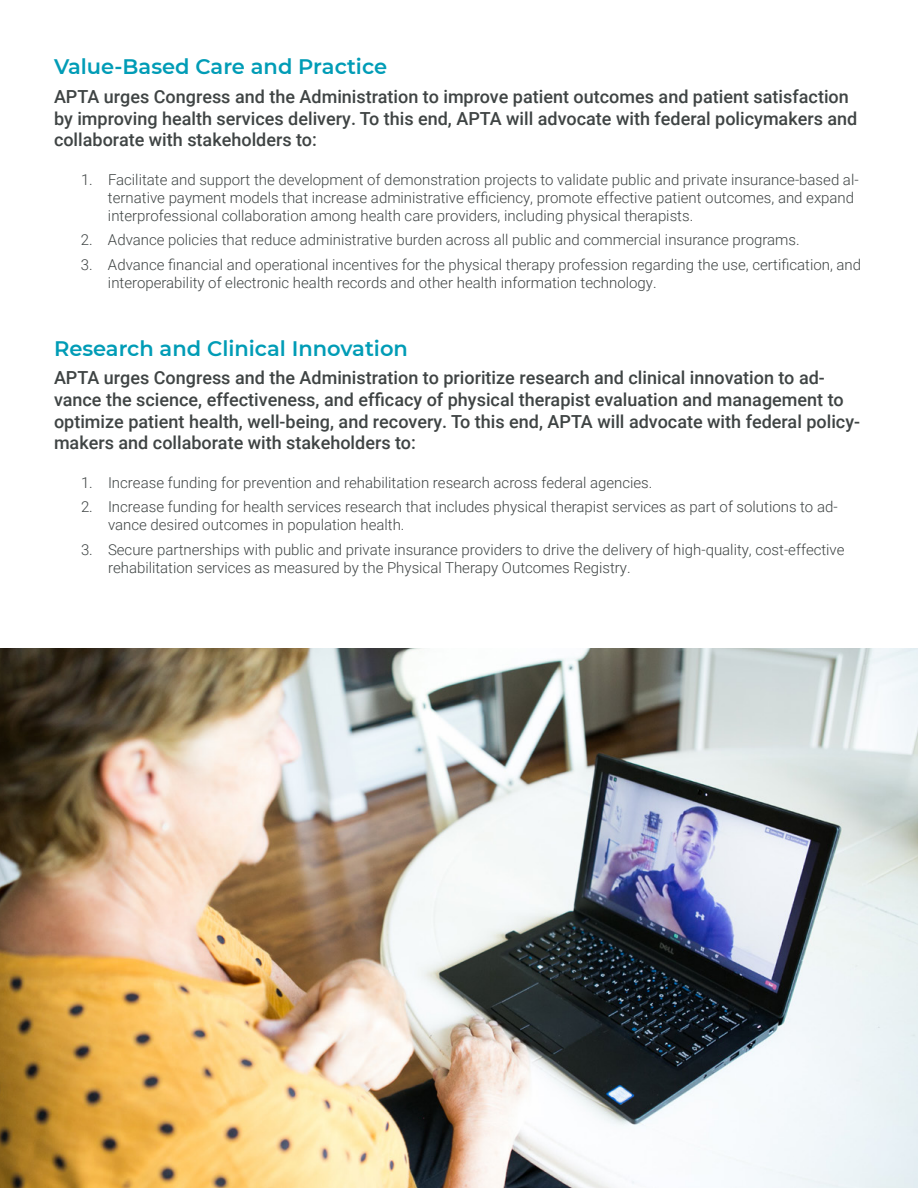
<style>
.page{position:relative;width:918px;height:1188px;background:#fff}
.page>*{position:absolute;margin:0;border:0;box-sizing:border-box;transform-origin:0 0}
.t1{font:600 21px "APTA Sans";color:#009cb6}
.t2{font:500 18px/21.8px "Roboto";color:#3f4444}
.t3{font:300 15px/18px "Roboto";color:#3f4444}
</style>
<div class="page">
<img style="left:0;top:648px;width:918px;height:540px">
<h1 class="t1" style="left:54px;top:52px;width:335px">Value-Based Care and Practice</h1>
<p class="t2" style="left:54px;top:85px;width:805px">APTA urges Congress and the Administration to improve patient outcomes and patient satisfaction by improving health services delivery. To this end, APTA will advocate with federal policymakers and collaborate with stakeholders to:</p>
<p class="t3" style="left:108px;top:170px;width:752px;text-indent:-27px">1. Facilitate and support the development of demonstration projects to validate public and private insurance-based al&shy;ternative payment models that increase administrative efficiency, promote effective patient outcomes, and expand interprofessional collaboration among health care providers, including physical therapists.</p>
<p class="t3" style="left:81px;top:230px;width:720px">2. Advance policies that reduce administrative burden across all public and commercial insurance programs.</p>
<p class="t3" style="left:108px;top:255px;width:755px;text-indent:-27px">3. Advance financial and operational incentives for the physical therapy profession regarding the use, certification, and interoperability of electronic health records and other health information technology.</p>
<h1 class="t1" style="left:54px;top:333px;width:355px">Research and Clinical Innovation</h1>
<p class="t2" style="left:54px;top:366px;width:808px">APTA urges Congress and the Administration to prioritize research and clinical innovation to ad&shy;vance the science, effectiveness, and efficacy of physical therapist evaluation and management to optimize patient health, well-being, and recovery. To this end, APTA will advocate with federal policy&shy;makers and collaborate with stakeholders to:</p>
<p class="t3" style="left:81px;top:473px;width:573px">1. Increase funding for prevention and rehabilitation research across federal agencies.</p>
<p class="t3" style="left:108px;top:498px;width:731px;text-indent:-27px">2. Increase funding for health services research that includes physical therapist services as part of solutions to ad&shy;vance desired outcomes in population health.</p>
<p class="t3" style="left:108px;top:540px;width:738px;text-indent:-27px">3. Secure partnerships with public and private insurance providers to drive the delivery of high-quality, cost-effective rehabilitation services as measured by the Physical Therapy Outcomes Registry.</p>
</div>
